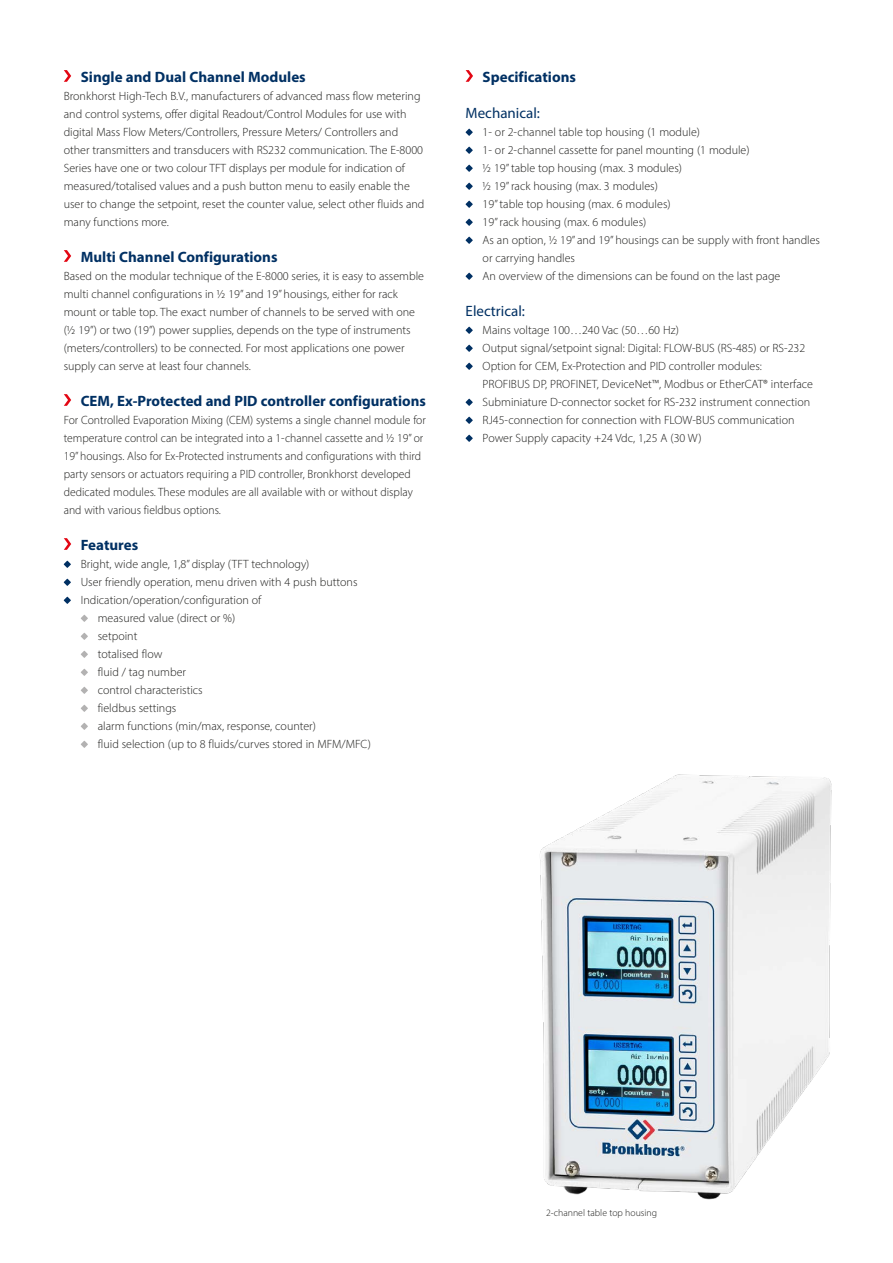
<style>
.page{position:relative;width:893px;height:1263px;background:#fff}
.page>*{position:absolute;margin:0;border:0;box-sizing:border-box;transform-origin:0 0}
.t1{font:700 15px "Myriad Pro";color:#003063}
.t2{font:15px "Myriad Pro";color:#003063}
.t3{font:300 12px/18px "Myriad Pro";color:#1d1d1b}
.t4{font:300 9.75px "Myriad Pro";color:#1d1d1b}
</style>
<div class="page">
<img style="left:540px;top:774px;width:292px;height:426px">
<svg style="left:64px;top:70px;width:7px;height:12px"></svg>
<svg style="left:64px;top:250px;width:7px;height:12px"></svg>
<svg style="left:64px;top:394px;width:7px;height:12px"></svg>
<svg style="left:64px;top:538px;width:7px;height:12px"></svg>
<svg style="left:64px;top:561px;width:7px;height:7px"></svg>
<svg style="left:64px;top:579px;width:7px;height:7px"></svg>
<svg style="left:64px;top:597px;width:7px;height:7px"></svg>
<svg style="left:81px;top:615px;width:7px;height:7px"></svg>
<svg style="left:81px;top:633px;width:7px;height:7px"></svg>
<svg style="left:81px;top:651px;width:7px;height:7px"></svg>
<svg style="left:81px;top:669px;width:7px;height:7px"></svg>
<svg style="left:81px;top:687px;width:7px;height:7px"></svg>
<svg style="left:81px;top:705px;width:7px;height:7px"></svg>
<svg style="left:81px;top:723px;width:7px;height:7px"></svg>
<svg style="left:81px;top:741px;width:7px;height:7px"></svg>
<svg style="left:466px;top:70px;width:7px;height:12px"></svg>
<svg style="left:466px;top:129px;width:7px;height:7px"></svg>
<svg style="left:466px;top:147px;width:7px;height:7px"></svg>
<svg style="left:466px;top:165px;width:7px;height:7px"></svg>
<svg style="left:466px;top:183px;width:7px;height:7px"></svg>
<svg style="left:466px;top:201px;width:7px;height:7px"></svg>
<svg style="left:466px;top:219px;width:7px;height:7px"></svg>
<svg style="left:466px;top:237px;width:7px;height:7px"></svg>
<svg style="left:466px;top:273px;width:7px;height:7px"></svg>
<svg style="left:466px;top:327px;width:7px;height:7px"></svg>
<svg style="left:466px;top:345px;width:7px;height:7px"></svg>
<svg style="left:466px;top:363px;width:7px;height:7px"></svg>
<svg style="left:466px;top:399px;width:7px;height:7px"></svg>
<svg style="left:466px;top:417px;width:7px;height:7px"></svg>
<svg style="left:466px;top:435px;width:7px;height:7px"></svg>
<p class="t1" style="left:81px;top:67px;width:226px">Single and Dual Channel Modules</p>
<p class="t3" style="left:64px;top:87px;width:362px">Bronkhorst High-Tech B.V., manufacturers of advanced mass flow metering and control systems, offer digital Readout/Control Modules for use with digital Mass Flow Meters/Controllers, Pressure Meters/ Controllers and other transmitters and transducers with RS232 communication. The E-8000<br>Series have one or two colour TFT displays per module for indication of measured/totalised values and a push button menu to easily enable the user to change the setpoint, reset the counter value, select other fluids and many functions more.</p>
<p class="t1" style="left:81px;top:247px;width:198px">Multi Channel Configurations</p>
<p class="t3" style="left:64px;top:267px;width:362px">Based on the modular technique of the E-8000 series, it is easy to assemble multi channel configurations in ½ 19” and 19” housings, either for rack mount or table top. The exact number of channels to be served with one (½ 19”) or two (19”) power supplies, depends on the type of instruments (meters/controllers) to be connected. For most applications one power supply can serve at least four channels.</p>
<p class="t1" style="left:81px;top:391px;width:347px">CEM, Ex-Protected and PID controller configurations</p>
<p class="t3" style="left:64px;top:411px;width:364px">For Controlled Evaporation Mixing (CEM) systems a single channel module for temperature control can be integrated into a 1-channel cassette and ½ 19” or 19” housings. Also for Ex-Protected instruments and configurations with third party sensors or actuators requiring a PID controller, Bronkhorst developed dedicated modules. These modules are all available with or without display and with various fieldbus options.</p>
<p class="t1" style="left:81px;top:535px;width:59px">Features</p>
<p class="t3" style="left:81px;top:555px;width:230px">Bright, wide angle, 1,8” display (TFT technology)</p>
<p class="t3" style="left:81px;top:573px;width:278px">User friendly operation, menu driven with 4 push buttons</p>
<p class="t3" style="left:81px;top:591px;width:182px">Indication/operation/configuration of</p>
<p class="t3" style="left:98px;top:609px;width:139px">measured value (direct or %)</p>
<p class="t3" style="left:98px;top:627px;width:41px">setpoint</p>
<p class="t3" style="left:98px;top:645px;width:66px">totalised flow</p>
<p class="t3" style="left:98px;top:663px;width:90px">fluid / tag number</p>
<p class="t3" style="left:98px;top:681px;width:106px">control characteristics</p>
<p class="t3" style="left:98px;top:699px;width:80px">fieldbus settings</p>
<p class="t3" style="left:98px;top:717px;width:220px">alarm functions (min/max, response, counter)</p>
<p class="t3" style="left:98px;top:735px;width:275px">fluid selection (up to 8 fluids/curves stored in MFM/MFC)</p>
<p class="t1" style="left:483px;top:67px;width:95px">Specifications</p>
<p class="t2" style="left:466px;top:103px;width:76px">Mechanical:</p>
<p class="t3" style="left:483px;top:123px;width:339px">1- or 2-channel table top housing (1 module)<br>1- or 2-channel cassette for panel mounting (1 module)<br>½ 19” table top housing (max. 3 modules)<br>½ 19” rack housing (max. 3 modules)<br>19” table top housing (max. 6 modules)<br>19” rack housing (max. 6 modules)<br>As an option, ½ 19” and 19” housings can be supply with front handles or carrying handles<br>An overview of the dimensions can be found on the last page</p>
<p class="t2" style="left:466px;top:301px;width:61px">Electrical:</p>
<p class="t3" style="left:483px;top:321px;width:332px">Mains voltage 100…240 Vac (50…60 Hz)<br>Output signal/setpoint signal: Digital: FLOW-BUS (RS-485) or RS-232<br>Option for CEM, Ex-Protection and PID controller modules:<br>PROFIBUS DP, PROFINET, DeviceNet™, Modbus or EtherCAT® interface Subminiature D-connector socket for RS-232 instrument connection RJ45-connection for connection with FLOW-BUS communication Power Supply capacity +24 Vdc, 1,25 A (30 W)</p>
<p class="t4" style="left:546px;top:1207px;width:113px">2-channel table top housing</p>
</div>
